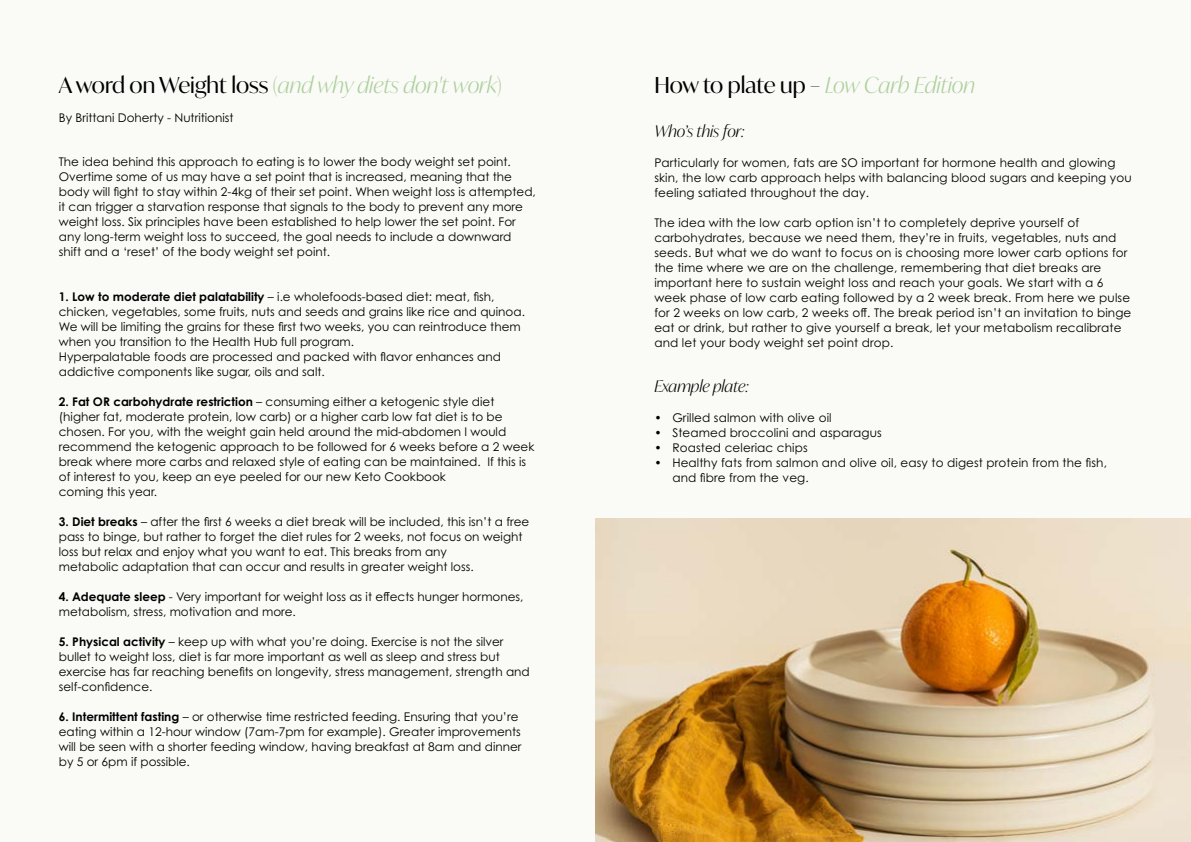
<style>
.page{position:relative;width:1191px;height:842px;background:#fff}
.page>*{position:absolute;margin:0;border:0;box-sizing:border-box;transform-origin:0 0}
.t1{font:italic 300 22px "Ivy Mode";color:#acd09b}
.t2{font:italic 300 16px "Ivy Mode";color:#000}
.t3{font:12px/15px "Century Gothic Pro";color:#000}
.s1{font-weight:400;font-style:normal;color:#000}
.s2{font-weight:400;font-style:normal}
.s3{font-weight:700}
</style>
<div class="page">
<img style="left:595px;top:518px;width:596px;height:324px">
<h1 class="t1" style="left:59px;top:70px;width:444px"><span class="s1">A word on Weight loss</span> <span class="s2">(</span>and why diets don't work<span class="s2">)</span></h1>
<p class="t3" style="left:59px;top:110px;width:176px">By Brittani Doherty - Nutritionist</p>
<p class="t3" style="left:59px;top:154px;width:478px">The idea behind this approach to eating is to lower the body weight set point.<br>Overtime some of us may have a set point that is increased, meaning that the body will fight to stay within 2-4kg of their set point. When weight loss is attempted, it can trigger a starvation response that signals to the body to prevent any more weight loss. Six principles have been established to help lower the set point. For any long-term weight loss to succeed, the goal needs to include a downward shift and a ‘reset’ of the body weight set point.</p>
<p class="t3" style="left:59px;top:289px;width:467px"><span class="s3">1. Low to moderate diet palatability</span> – i.e wholefoods-based diet: meat, fish, chicken, vegetables, some fruits, nuts and seeds and grains like rice and quinoa.<br>We will be limiting the grains for these first two weeks, you can reintroduce them when you transition to the Health Hub full program.<br>Hyperpalatable foods are processed and packed with flavor enhances and addictive components like sugar, oils and salt.</p>
<p class="t3" style="left:59px;top:394px;width:477px"><span class="s3">2. Fat OR carbohydrate restriction</span> – consuming either a ketogenic style diet (higher fat, moderate protein, low carb) or a higher carb low fat diet is to be chosen. For you, with the weight gain held around the mid-abdomen I would recommend the ketogenic approach to be followed for 6 weeks before a 2 week break where more carbs and relaxed style of eating can be maintained. If this is of interest to you, keep an eye peeled for our new Keto Cookbook<br>coming this year.</p>
<p class="t3" style="left:59px;top:514px;width:472px"><span class="s3">3. Diet breaks</span> – after the first 6 weeks a diet break will be included, this isn’t a free pass to binge, but rather to forget the diet rules for 2 weeks, not focus on weight loss but relax and enjoy what you want to eat. This breaks from any<br>metabolic adaptation that can occur and results in greater weight loss.</p>
<p class="t3" style="left:59px;top:589px;width:466px"><span class="s3">4. Adequate sleep</span> - Very important for weight loss as it effects hunger hormones, metabolism, stress, motivation and more.</p>
<p class="t3" style="left:59px;top:634px;width:472px"><span class="s3">5. Physical activity</span> – keep up with what you’re doing. Exercise is not the silver bullet to weight loss, diet is far more important as well as sleep and stress but exercise has far reaching benefits on longevity, stress management, strength and self-confidence.</p>
<p class="t3" style="left:59px;top:709px;width:464px"><span class="s3">6. Intermittent fasting</span> – or otherwise time restricted feeding. Ensuring that you’re eating within a 12-hour window (7am-7pm for example). Greater improvements will be seen with a shorter feeding window, having breakfast at 8am and dinner by 5 or 6pm if possible.</p>
<h1 class="t1" style="left:654px;top:70px;width:322px"><span class="s1">How to plate up –</span> Low Carb Edition</h1>
<h2 class="t2" style="left:654px;top:120px;width:92px">Who’s this for:</h2>
<p class="t3" style="left:654px;top:155px;width:479px">Particularly for women, fats are SO important for hormone health and glowing skin, the low carb approach helps with balancing blood sugars and keeping you feeling satiated throughout the day.</p>
<p class="t3" style="left:654px;top:215px;width:478px">The idea with the low carb option isn’t to completely deprive yourself of carbohydrates, because we need them, they’re in fruits, vegetables, nuts and seeds. But what we do want to focus on is choosing more lower carb options for the time where we are on the challenge, remembering that diet breaks are important here to sustain weight loss and reach your goals. We start with a 6 week phase of low carb eating followed by a 2 week break. From here we pulse for 2 weeks on low carb, 2 weeks off. The break period isn’t an invitation to binge eat or drink, but rather to give yourself a break, let your metabolism recalibrate and let your body weight set point drop.</p>
<h2 class="t2" style="left:654px;top:375px;width:96px">Example plate:</h2>
<p class="t3" style="left:654px;top:410px;width:179px">• Grilled salmon with olive oil</p>
<p class="t3" style="left:654px;top:425px;width:229px">• Steamed broccolini and asparagus</p>
<p class="t3" style="left:654px;top:440px;width:155px">• Roasted celeriac chips</p>
<p class="t3" style="left:672px;top:455px;width:436px;text-indent:-18px">• Healthy fats from salmon and olive oil, easy to digest protein from the fish, and fibre from the veg.</p>
</div>
